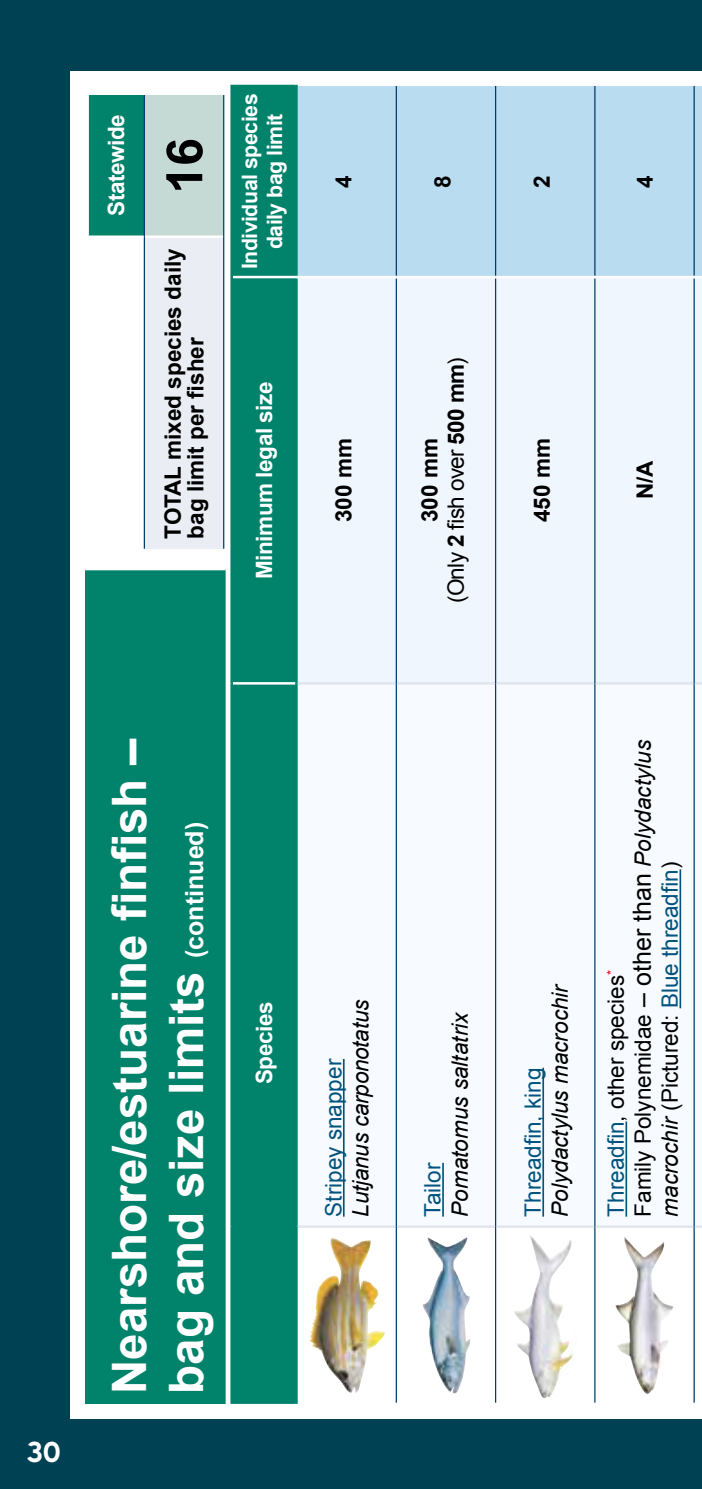
<style>
.page{position:relative;width:702px;height:1489px;background:#fff}
.page>*{position:absolute;margin:0;border:0;box-sizing:border-box;transform-origin:0 0}
.t1{font:700 50px "Arial";color:#000}
.t2{font:700 47.5px/57px "Arial";color:#fff}
.t3{font:600 27.5px "Madani";color:#fff}
.t4{font:22.5px/27px "Arial";color:#000}
.t5{font:italic 22.5px "Arial";letter-spacing:-.005em;color:#000}
.t6{font:700 22.5px/22.5px "Arial";color:#000}
.t7{font:22.5px "Arial";color:#00537e}
.t8{font:700 22.5px "Arial";letter-spacing:-.02em;color:#fff}
.t9{font:22.5px/26.2px "Arial";letter-spacing:-.03em;color:#000;text-align:center}
.t10{font:700 21.25px/25px "Arial";letter-spacing:-.02em;color:#fff;text-align:center}
.s1{font-weight:700}
.s2{font-size:25px}
.s3{color:#00537e}
.s4{font-style:italic}
</style>
<div class="page">
<div style="left:0;top:0;width:702px;height:1488px;background:#004153"></div>
<div style="left:71px;top:71px;width:631px;height:1346px;background:#fff"></div>
<div style="left:233px;top:87px;width:62px;height:1314px;background:#00826b"></div>
<svg style="left:298px;top:1227px;width:404px;height:175px"></svg>
<svg style="left:298px;top:684px;width:404px;height:541px"></svg>
<div style="left:298px;top:278px;width:404px;height:404px;background:#f0f6fd"></div>
<div style="left:298px;top:86px;width:404px;height:190px;background:#b9dcf1"></div>
<hr style="left:298px;top:1225px;width:97px;height:2px;background:#e1e5ef">
<hr style="left:298px;top:682px;width:97px;height:2px;background:#e1e5ef">
<hr style="left:395px;top:1226px;width:2px;height:176px;background:#003e69">
<hr style="left:397px;top:1225px;width:98px;height:2px;background:#e1e5ef">
<hr style="left:395px;top:683px;width:2px;height:543px;background:#003e69">
<hr style="left:397px;top:682px;width:98px;height:2px;background:#e1e5ef">
<hr style="left:395px;top:278px;width:2px;height:405px;background:#003e69">
<hr style="left:395px;top:86px;width:2px;height:190px;background:#003e69">
<hr style="left:495px;top:1226px;width:1px;height:176px;background:#003e69">
<hr style="left:496px;top:1225px;width:98px;height:2px;background:#e1e5ef">
<hr style="left:495px;top:683px;width:1px;height:543px;background:#003e69">
<hr style="left:496px;top:682px;width:98px;height:2px;background:#e1e5ef">
<hr style="left:495px;top:278px;width:1px;height:405px;background:#003e69">
<hr style="left:495px;top:86px;width:1px;height:190px;background:#003e69">
<hr style="left:594px;top:1226px;width:1px;height:176px;background:#003e69">
<hr style="left:595px;top:1225px;width:98px;height:2px;background:#e1e5ef">
<hr style="left:594px;top:683px;width:1px;height:543px;background:#003e69">
<hr style="left:595px;top:682px;width:98px;height:2px;background:#e1e5ef">
<hr style="left:594px;top:278px;width:1px;height:405px;background:#003e69">
<hr style="left:594px;top:86px;width:1px;height:190px;background:#003e69">
<hr style="left:693px;top:1226px;width:1px;height:176px;background:#003e69">
<svg style="left:694px;top:1225px;width:8px;height:2px"></svg>
<hr style="left:693px;top:683px;width:1px;height:543px;background:#003e69">
<svg style="left:694px;top:682px;width:8px;height:2px"></svg>
<hr style="left:693px;top:278px;width:1px;height:405px;background:#003e69">
<hr style="left:693px;top:86px;width:1px;height:190px;background:#003e69">
<hr style="left:230px;top:1226px;width:3px;height:177px;background:#00826b">
<hr style="left:233px;top:1401px;width:62px;height:2px;background:#00826b">
<hr style="left:230px;top:683px;width:3px;height:543px;background:#00826b">
<hr style="left:230px;top:277px;width:3px;height:406px;background:#00826b">
<hr style="left:230px;top:85px;width:3px;height:192px;background:#00826b">
<hr style="left:233px;top:85px;width:62px;height:2px;background:#00826b">
<hr style="left:295px;top:1226px;width:3px;height:177px;background:#00826b">
<hr style="left:295px;top:683px;width:3px;height:543px;background:#00826b">
<hr style="left:295px;top:278px;width:3px;height:405px;background:#00826b">
<hr style="left:295px;top:85px;width:3px;height:191px;background:#00826b">
<hr style="left:233px;top:682px;width:62px;height:2px;background:#fff">
<hr style="left:233px;top:276px;width:63px;height:2px;background:#fff">
<img style="left:308px;top:1237px;width:33px;height:112px">
<hr style="left:343px;top:1058px;width:1px;height:158px;background:#00537e">
<img style="left:422px;top:1258px;width:48px;height:135px">
<hr style="left:442px;top:1162px;width:2px;height:54px;background:#00537e">
<img style="left:512px;top:1253px;width:66px;height:146px">
<hr style="left:542px;top:1067px;width:2px;height:149px;background:#00537e">
<img style="left:615px;top:1240px;width:22px;height:102px">
<hr style="left:625px;top:1121px;width:2px;height:95px;background:#00537e">
<hr style="left:679px;top:869px;width:2px;height:139px;background:#00537e">
<div style="left:85px;top:569px;width:142px;height:834px;background:#00826b"></div>
<hr style="left:226px;top:569px;width:2px;height:834px;background:#fff">
<hr style="left:85px;top:568px;width:141px;height:2px;background:#fff">
<div style="left:88px;top:95px;width:56px;height:142px;background:#00826b"></div>
<div style="left:144px;top:237px;width:80px;height:311px;background:#eaedf4"></div>
<div style="left:144px;top:95px;width:80px;height:142px;background:#c6dad5"></div>
<hr style="left:86px;top:95px;width:3px;height:143px;background:#fff">
<hr style="left:145px;top:235px;width:78px;height:3px;background:#fff">
<hr style="left:144px;top:237px;width:1px;height:311px;background:#003e69">
<hr style="left:223px;top:237px;width:1px;height:311px;background:#003e69">
<hr style="left:144px;top:95px;width:1px;height:142px;background:#003e69">
<hr style="left:223px;top:95px;width:1px;height:142px;background:#003e69">
<hr style="left:89px;top:235px;width:55px;height:3px;background:#fff">
<p class="t8" style="left:101px;top:216px;width:103px;rotate:-90deg">Statewide</p>
<h1 class="t1" style="left:152px;top:194px;width:57px;rotate:-90deg">16</h1>
<p class="t6" style="left:162px;top:538px;width:292px;rotate:-90deg">TOTAL mixed species daily bag limit per fisher</p>
<p class="t10" style="left:238px;top:269px;width:177px;rotate:-90deg">Individual species daily bag limit</p>
<p class="t8" style="left:249px;top:579px;width:199px;rotate:-90deg">Minimum legal size</p>
<p class="t6" style="left:333px;top:188px;width:14px;rotate:-90deg">4</p>
<p class="t6" style="left:333px;top:522px;width:85px;rotate:-90deg">300 mm</p>
<p class="t6" style="left:432px;top:188px;width:14px;rotate:-90deg">8</p>
<p class="t9" style="left:416px;top:603px;width:247px;rotate:-90deg"><span class="s1">300 mm<br></span>(Only <span class="s1">2</span> fish over <span class="s1">500 mm</span>)</p>
<p class="t3" style="left:27px;top:1428px;width:36px">30</p>
<h2 class="t2" style="left:102px;top:1393px;width:656px;rotate:-90deg">Nearshore/estuarine finfish – bag and size limits <span class="s2">(continued)</span></h2>
<p class="t8" style="left:249px;top:1084px;width:84px;rotate:-90deg">Species</p>
<p class="t5" style="left:346px;top:1216px;width:218px;rotate:-90deg">Lutjanus carponotatus</p>
<p class="t7" style="left:319px;top:1216px;width:159px;rotate:-90deg">Stripey snapper</p>
<p class="t7" style="left:418px;top:1216px;width:56px;rotate:-90deg">Tailor</p>
<p class="t5" style="left:445px;top:1216px;width:206px;rotate:-90deg">Pomatomus saltatrix</p>
<p class="t6" style="left:531px;top:188px;width:14px;rotate:-90deg">2</p>
<p class="t6" style="left:634px;top:188px;width:14px;rotate:-90deg">4</p>
<p class="t6" style="left:531px;top:522px;width:85px;rotate:-90deg">450 mm</p>
<p class="t6" style="left:634px;top:499px;width:40px;rotate:-90deg">N/A</p>
<p class="t5" style="left:545px;top:1216px;width:235px;rotate:-90deg">Polydactylus macrochir</p>
<p class="t7" style="left:518px;top:1216px;width:150px;rotate:-90deg">Threadfin, king</p>
<p class="t4" style="left:602px;top:1216px;width:478px;rotate:-90deg"><span class="s3">Threadfin</span>, other species<sup>*<br></sup>Family Polynemidae <span class="s2">– other than</span> <span class="s4">Polydactylus macrochir</span> (Pictured: <span class="s3">Blue threadfin</span>)</p>
</div>
